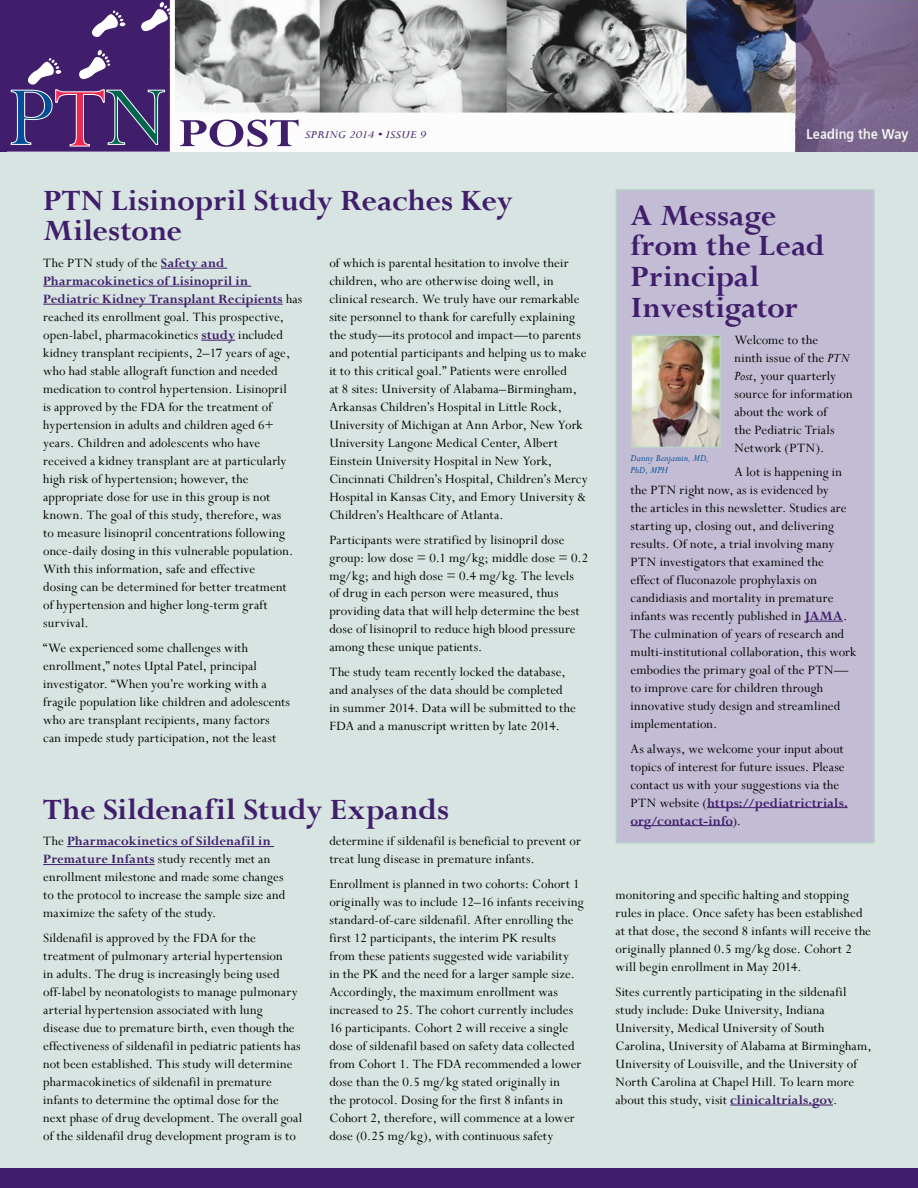
<style>
.page{position:relative;width:918px;height:1188px;background:#d8e4e1}
.page>*{position:absolute;margin:0;border:0;box-sizing:border-box;transform-origin:0 0}
.t1{font:700 44.25px "Perpetua";color:#401e6b;scale:1.2 1}
.t2{font:700 33px/30.8px "Perpetua";color:#401e6b}
.t3{font:14.25px/18px "Perpetua";letter-spacing:.01em;color:#000}
.t4{font:italic 12px "Perpetua";letter-spacing:.015em;color:#401e6b;scale:1.2 1}
.t5{font:italic 10.5px/12px "Perpetua";letter-spacing:.005em;color:#004e95}
.s1{font-weight:700;color:#401e6b}
.s2{font-style:italic}
</style>
<div class="page">
<img style="left:170px;top:0;width:748px;height:152px">
<hr style="left:161px;top:268px;width:66px;height:1px;background:#401e6b">
<hr style="left:43px;top:286px;width:208px;height:1px;background:#401e6b">
<hr style="left:43px;top:304px;width:240px;height:1px;background:#401e6b">
<hr style="left:201px;top:340px;width:34px;height:1px;background:#401e6b">
<hr style="left:67px;top:846px;width:207px;height:1px;background:#401e6b">
<hr style="left:43px;top:864px;width:112px;height:1px;background:#401e6b">
<hr style="left:730px;top:1105px;width:103px;height:1px;background:#401e6b">
<div style="left:0;top:1169px;width:918px;height:19px;background:#401e6b"></div>
<div style="left:0;top:0;width:59px;height:152px;background:#401e6b"></div>
<svg style="left:8px;top:0;width:162px;height:152px"></svg>
<div style="left:170px;top:0;width:5px;height:118px;background:#fff"></div>
<div style="left:616px;top:190px;width:258px;height:653px;background:#c3bcd5"></div>
<hr style="left:804px;top:621px;width:39px;height:1px;background:#401e6b">
<hr style="left:707px;top:807px;width:141px;height:1px;background:#401e6b">
<hr style="left:631px;top:825px;width:102px;height:1px;background:#401e6b">
<div style="left:616px;top:189px;width:259px;height:654px;border:2px solid #bad1cb"></div>
<img style="left:634px;top:337px;width:84px;height:108px">
<div style="left:631px;top:334px;width:90px;height:114px;border:2px solid #bad1cb"></div>
<h1 class="t1" style="left:178px;top:106px;width:102px">POST</h1>
<p class="t4" style="left:305px;top:127px;width:103px">Spring 2014 • Iss ue 9</p>
<h2 class="t2" style="left:43px;top:184px;width:471px">PTN Lisinopril Study Reaches Key<br>Milestone</h2>
<p class="t3" style="left:43px;top:254px;width:261px">The PTN study of the <span class="s1">Safety and Pharmacokinetics of Lisinopril in Pediatric Kidney Transplant Recipients</span> has reached its enrollment goal. This prospective, open-label, pharmacokinetics <span class="s1">study</span> included kidney transplant recipients, 2–17 years of age, who had stable allograft function and needed medication to control hypertension. Lisinopril<br>is approved by the FDA for the treatment of hypertension in adults and children aged 6+ years. Children and adolescents who have received a kidney transplant are at particularly high risk of hypertension; however, the appropriate dose for use in this group is not known. The goal of this study, therefore, was<br>to measure lisinopril concentrations following once-daily dosing in this vulnerable population.<br>With this information, safe and effective<br>dosing can be determined for better treatment<br>of hypertension and higher long-term graft survival.</p>
<p class="t3" style="left:43px;top:638px;width:248px">“We experienced some challenges with enrollment,” notes Uptal Patel, principal investigator. “When you’re working with a fragile population like children and adolescents who are transplant recipients, many factors can impede study participation, not the least</p>
<h2 class="t2" style="left:631px;top:199px;width:196px">A Message from the Lead<br>Principal<br>Investigator</h2>
<p class="t3" style="left:735px;top:330px;width:120px">Welcome to the<br>ninth issue of the <span class="s2">PTN<br>Post</span>, your quarterly source for information about the work of<br>the Pediatric Trials<br>Network (PTN).</p>
<p class="t3" style="left:631px;top:463px;width:227px;text-indent:104px">A lot is happening in the PTN right now, as is evidenced by<br>the articles in this newsletter. Studies are starting up, closing out, and delivering results. Of note, a trial involving many PTN investigators that examined the effect of fluconazole prophylaxis on candidiasis and mortality in premature infants was recently published in <span class="s1">JAMA</span>.<br>The culmination of years of research and multi-institutional collaboration, this work embodies the primary goal of the PTN— to improve care for children through innovative study design and streamlined implementation.</p>
<p class="t3" style="left:631px;top:739px;width:219px">As always, we welcome your input about topics of interest for future issues. Please contact us with your suggestions via the PTN website (<span class="s1">https://pediatrictrials. org/contact-info</span>).</p>
<p class="t3" style="left:329px;top:254px;width:260px">of which is parental hesitation to involve their children, who are otherwise doing well, in clinical research. We truly have our remarkable site personnel to thank for carefully explaining the study—its protocol and impact—to parents and potential participants and helping us to make it to this critical goal.” Patients were enrolled<br>at 8 sites: University of Alabama–Birmingham, Arkansas Children’s Hospital in Little Rock, University of Michigan at Ann Arbor, New York University Langone Medical Center, Albert Einstein University Hospital in New York, Cincinnati Children’s Hospital, Children’s Mercy Hospital in Kansas City, and Emory University &amp; Children’s Healthcare of Atlanta.</p>
<p class="t3" style="left:329px;top:530px;width:260px">Participants were stratified by lisinopril dose group: low dose = 0.1 mg/kg; middle dose = 0.2 mg/kg; and high dose = 0.4 mg/kg. The levels<br>of drug in each person were measured, thus providing data that will help determine the best dose of lisinopril to reduce high blood pressure among these unique patients.</p>
<p class="t3" style="left:329px;top:663px;width:248px">The study team recently locked the database, and analyses of the data should be completed in summer 2014. Data will be submitted to the FDA and a manuscript written by late 2014.</p>
<p class="t5" style="left:631px;top:452px;width:80px">Danny Benjamin, MD,<br>PhD, MPH</p>
<h2 class="t2" style="left:43px;top:793px;width:407px">The Sildenafil Study Expands</h2>
<p class="t3" style="left:43px;top:832px;width:244px">The <span class="s1">Pharmacokinetics of Sildenafil in Premature Infants</span> study recently met an enrollment milestone and made some changes to the protocol to increase the sample size and maximize the safety of the study.</p>
<p class="t3" style="left:43px;top:929px;width:261px">Sildenafil is approved by the FDA for the treatment of pulmonary arterial hypertension<br>in adults. The drug is increasingly being used off-label by neonatologists to manage pulmonary arterial hypertension associated with lung disease due to premature birth, even though the effectiveness of sildenafil in pediatric patients has not been established. This study will determine pharmacokinetics of sildenafil in premature infants to determine the optimal dose for the next phase of drug development. The overall goal of the sildenafil drug development program is to</p>
<p class="t3" style="left:329px;top:832px;width:253px">determine if sildenafil is beneficial to prevent or treat lung disease in premature infants.</p>
<p class="t3" style="left:329px;top:875px;width:256px">Enrollment is planned in two cohorts: Cohort 1 originally was to include 12–16 infants receiving standard-of-care sildenafil. After enrolling the first 12 participants, the interim PK results from these patients suggested wide variability<br>in the PK and the need for a larger sample size.<br>Accordingly, the maximum enrollment was increased to 25. The cohort currently includes 16 participants. Cohort 2 will receive a single dose of sildenafil based on safety data collected from Cohort 1. The FDA recommended a lower dose than the 0.5 mg/kg stated originally in<br>the protocol. Dosing for the first 8 infants in Cohort 2, therefore, will commence at a lower dose (0.25 mg/kg), with continuous safety</p>
<p class="t3" style="left:616px;top:886px;width:257px">monitoring and specific halting and stopping rules in place. Once safety has been established at that dose, the second 8 infants will receive the originally planned 0.5 mg/kg dose. Cohort 2 will begin enrollment in May 2014.</p>
<p class="t3" style="left:616px;top:983px;width:258px">Sites currently participating in the sildenafil study include: Duke University, Indiana University, Medical University of South Carolina, University of Alabama at Birmingham, University of Louisville, and the University of North Carolina at Chapel Hill. To learn more about this study, visit <span class="s1">clinicaltrials.gov</span>.</p>
</div>
